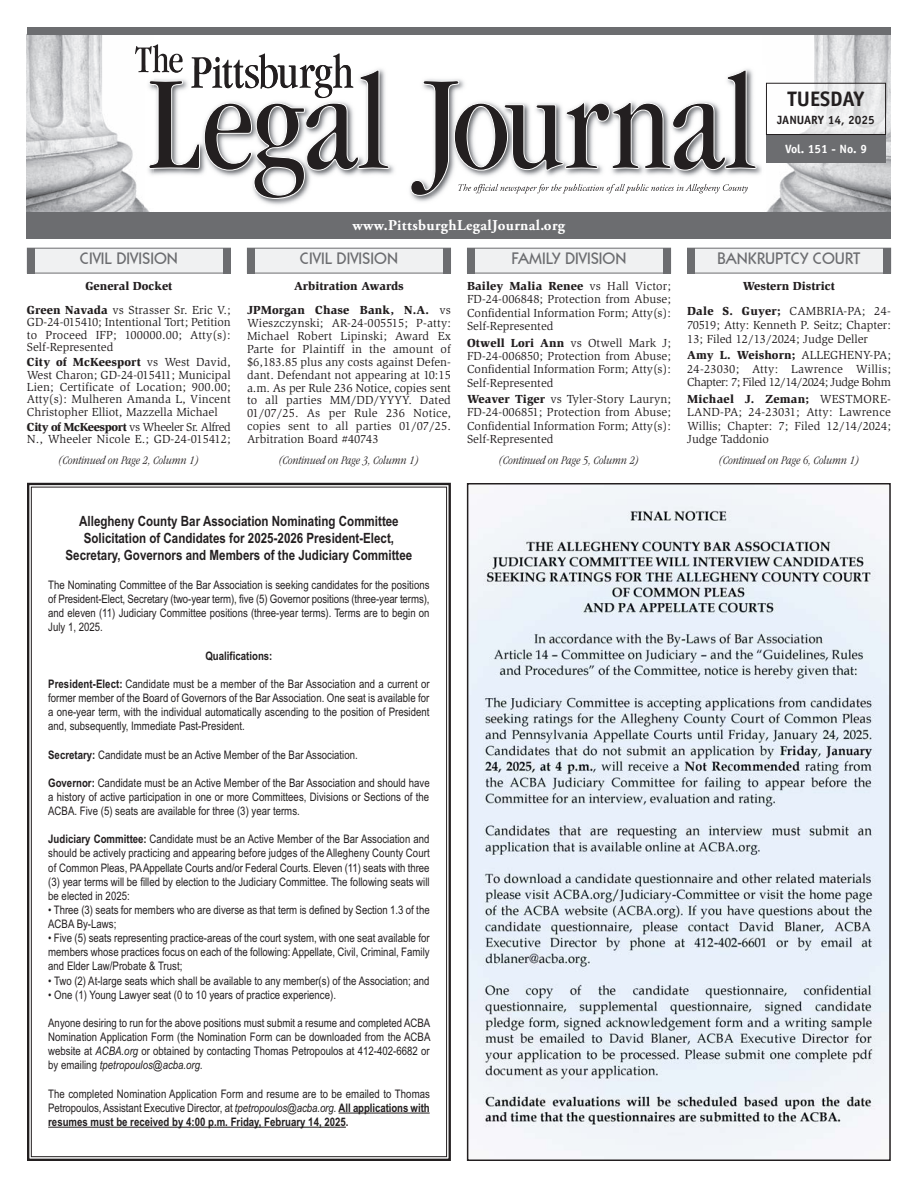
<style>
.page{position:relative;width:918px;height:1188px;background:#fff}
.page>*{position:absolute;margin:0;border:0;box-sizing:border-box;transform-origin:0 0}
.t1{font:700 21px "Officina Sans";color:#231f20}
.t2{font:500 16.5px "ITC Kabel Std";color:#6c6d70}
.t3{font:700 15px "Adobe Garamond Pro";letter-spacing:.025em;color:#fff}
.t4{font:700 14.1px/17px "Arial Narrow";color:#231f20;text-align:center}
.t5{font:12px/12.9px "Slimbach Std";color:#231f20;text-align:justify}
.t6{font:italic 300 condensed 12px "ITC Garamond Std";color:#231f20}
.t7{font:900 12px "Slimbach Std";color:#231f20}
.t8{font:700 12px "Officina Sans";color:#231f20}
.t9{font:700 12px "Officina Sans";color:#fff}
.t10{font:11.7px/14.1px "Arial Narrow";color:#231f20;text-align:justify}
.t11{font:700 11.7px "Arial Narrow";color:#231f20}
.s1{font-weight:900}
.s2{font-weight:700}
.s3{font-style:italic}
</style>
<div class="page">
<div style="left:28px;top:249px;width:202px;height:24px;background:#f0f1f2"></div>
<div style="left:27px;top:248px;width:204px;height:25px;border:1px solid #6c6d70"></div>
<div style="left:27px;top:248px;width:8px;height:25px;background:#6c6d70"></div>
<div style="left:223px;top:248px;width:8px;height:25px;background:#6c6d70"></div>
<div style="left:248px;top:249px;width:202px;height:24px;background:#f0f1f2"></div>
<div style="left:247px;top:248px;width:204px;height:25px;border:1px solid #6c6d70"></div>
<div style="left:247px;top:248px;width:8px;height:25px;background:#6c6d70"></div>
<div style="left:443px;top:248px;width:8px;height:25px;background:#6c6d70"></div>
<div style="left:688px;top:249px;width:202px;height:24px;background:#f0f1f2"></div>
<div style="left:687px;top:248px;width:204px;height:25px;border:1px solid #6c6d70"></div>
<div style="left:687px;top:248px;width:8px;height:25px;background:#6c6d70"></div>
<div style="left:883px;top:248px;width:8px;height:25px;background:#6c6d70"></div>
<img style="left:27px;top:34px;width:127px;height:178px">
<img style="left:763px;top:34px;width:128px;height:178px">
<img style="left:144px;top:65px;width:622px;height:143px">
<svg style="left:135px;top:44px;width:255px;height:155px"></svg>
<svg style="left:410px;top:69px;width:347px;height:127px"></svg>
<div style="left:27px;top:212px;width:864px;height:27px;background:#6c6d70"></div>
<div style="left:27px;top:27px;width:864px;height:7px;background:#6c6d70"></div>
<div style="left:766px;top:135px;width:120px;height:28px;background:#6c6d70"></div>
<div style="left:766px;top:83px;width:120px;height:52px;background:#fff;opacity:.39"></div>
<div style="left:766px;top:83px;width:120px;height:52px;border:1px solid #231f20"></div>
<div style="left:468px;top:249px;width:202px;height:24px;background:#f0f1f2"></div>
<div style="left:467px;top:248px;width:204px;height:25px;border:1px solid #6c6d70"></div>
<div style="left:467px;top:248px;width:8px;height:25px;background:#6c6d70"></div>
<div style="left:663px;top:248px;width:8px;height:25px;background:#6c6d70"></div>
<img style="left:470px;top:486px;width:418px;height:672px">
<div style="left:467px;top:483px;width:424px;height:678px;border:2px solid #231f20"></div>
<div style="left:27px;top:483px;width:424px;height:678px;border:2px solid #231f20"></div>
<hr style="left:339px;top:1113px;width:91px;height:1px;background:#231f20">
<hr style="left:48px;top:1127px;width:298px;height:1px;background:#231f20">
<p class="t1" style="left:788px;top:91px;width:79px">TUESDAY</p>
<p class="t8" style="left:777px;top:115px;width:99px">JANUARY 14, 2025</p>
<p class="t9" style="left:785px;top:145px;width:84px">Vol. 151 - No. 9</p>
<p class="t3" style="left:352px;top:216px;width:214px">www.PittsburghLegalJournal.org</p>
<p class="t2" style="left:80px;top:252px;width:100px">CIVIL DIVISION</p>
<p class="t2" style="left:300px;top:252px;width:100px">CIVIL DIVISION</p>
<p class="t7" style="left:85px;top:281px;width:89px">General Docket</p>
<p class="t5" style="left:27px;top:305px;width:205px;line-height:12.3px"><span class="s1">Green Navada</span> vs Strasser Sr. Eric V.; GD-24-015410; Intentional Tort; Petition to Proceed IFP; 100000.00; Atty(s):<br>Self-Represented</p>
<p class="t5" style="left:27px;top:357px;width:205px;line-height:12.3px"><span class="s1">City of McKeesport</span> vs West David, West Charon; GD-24-015411; Municipal Lien; Certificate of Location; 900.00; Atty(s): Mulheren Amanda L, Vincent Christopher Elliot, Mazzella Michael</p>
<p class="t5" style="left:27px;top:422px;width:205px;line-height:12.3px"><span class="s1">City of McKeesport</span> vs Wheeler Sr. Alfred<br>N., Wheeler Nicole E.; GD-24-015412;</p>
<p class="t7" style="left:294px;top:281px;width:111px">Arbitration Awards</p>
<p class="t5" style="left:247px;top:305px;width:205px"><span class="s1">JPMorgan Chase Bank, N.A.</span> vs Wieszczynski; AR-24-005515; P-atty:<br>Michael Robert Lipinski; Award Ex Parte for Plaintiff in the amount of $6,183.85 plus any costs against Defen&shy;dant. Defendant not appearing at 10:15 a.m. As per Rule 236 Notice, copies sent to all parties MM/DD/YYYY. Dated 01/07/25. As per Rule 236 Notice, copies sent to all parties 01/07/25.<br>Arbitration Board #40743</p>
<p class="t2" style="left:512px;top:252px;width:116px">FAMILY DIVISION</p>
<p class="t5" style="left:467px;top:280px;width:205px;line-height:13.5px"><span class="s1">Bailey Malia Renee</span> vs Hall Victor; FD-24-006848; Protection from Abuse; Confidential Information Form; Atty(s):<br>Self-Represented</p>
<p class="t5" style="left:467px;top:337px;width:205px;line-height:13.4px"><span class="s1">Otwell Lori Ann</span> vs Otwell Mark J; FD-24-006850; Protection from Abuse; Confidential Information Form; Atty(s):<br>Self-Represented</p>
<p class="t5" style="left:467px;top:393px;width:205px;line-height:13.4px"><span class="s1">Weaver Tiger</span> vs Tyler-Story Lauryn; FD-24-006851; Protection from Abuse; Confidential Information Form; Atty(s):<br>Self-Represented</p>
<p class="t2" style="left:718px;top:252px;width:145px">BANKRUPTCY COURT</p>
<p class="t7" style="left:743px;top:281px;width:94px">Western District</p>
<p class="t5" style="left:687px;top:306px;width:205px;line-height:13.6px"><span class="s1">Dale S. Guyer;</span> CAMBRIA-PA; 24- 70519; Atty: Kenneth P. Seitz; Chapter:<br>13; Filed 12/13/2024; Judge Deller</p>
<p class="t5" style="left:687px;top:349px;width:205px;line-height:13.5px"><span class="s1">Amy L. Weishorn;</span> ALLEGHENY-PA; 24-23030; Atty: Lawrence Willis; Chapter: 7; Filed 12/14/2024; Judge Bohm</p>
<p class="t5" style="left:687px;top:393px;width:205px;line-height:13.5px"><span class="s1">Michael J. Zeman;</span> WESTMORE-LAND-PA; 24-23031; Atty: Lawrence Willis; Chapter: 7; Filed 12/14/2024; Judge Taddonio</p>
<p class="t6" style="left:59px;top:456px;width:141px">(Continued on Page 2, Column 1)</p>
<p class="t6" style="left:279px;top:456px;width:141px">(Continued on Page 3, Column 1)</p>
<p class="t6" style="left:499px;top:456px;width:141px">(Continued on Page 5, Column 2)</p>
<p class="t6" style="left:719px;top:456px;width:141px">(Continued on Page 6, Column 1)</p>
<p class="t4" style="left:66px;top:514px;width:348px">Allegheny County Bar Association Nominating Committee<br>Solicitation of Candidates for 2025-2026 President-Elect,<br>Secretary, Governors and Members of the Judiciary Committee</p>
<p class="t10" style="left:48px;top:579px;width:383px">The Nominating Committee of the Bar Association is seeking candidates for the positions of President-Elect, Secretary (two-year term), five (5) Governor positions (three-year terms), and eleven (11) Judiciary Committee positions (three-year terms). Terms are to begin on July 1, 2025.</p>
<p class="t11" style="left:205px;top:651px;width:69px">Qualifications:</p>
<p class="t10" style="left:48px;top:678px;width:383px"><span class="s2">President-Elect:</span> Candidate must be a member of the Bar Association and a current or former member of the Board of Governors of the Bar Association. One seat is available for a one-year term, with the individual automatically ascending to the position of President and, subsequently, Immediate Past-President.</p>
<p class="t10" style="left:48px;top:749px;width:311px"><span class="s2">Secretary:</span> Candidate must be an Active Member of the Bar Association.</p>
<p class="t10" style="left:48px;top:777px;width:383px"><span class="s2">Governor:</span> Candidate must be an Active Member of the Bar Association and should have a history of active participation in one or more Committees, Divisions or Sections of the ACBA. Five (5) seats are available for three (3) year terms.</p>
<p class="t10" style="left:48px;top:833px;width:383px"><span class="s2">Judiciary Committee:</span> Candidate must be an Active Member of the Bar Association and should be actively practicing and appearing before judges of the Allegheny County Court of Common Pleas, PA Appellate Courts and/or Federal Courts. Eleven (11) seats with three (3) year terms will be filled by election to the Judiciary Committee. The following seats will be elected in 2025:</p>
<p class="t10" style="left:48px;top:904px;width:383px">• Three (3) seats for members who are diverse as that term is defined by Section 1.3 of the<br>ACBA By-Laws;</p>
<p class="t10" style="left:48px;top:932px;width:383px">• Five (5) seats representing practice-areas of the court system, with one seat available for members whose practices focus on each of the following: Appellate, Civil, Criminal, Family and Elder Law/Probate &amp; Trust;</p>
<p class="t10" style="left:48px;top:975px;width:383px">• Two (2) At-large seats which shall be available to any member(s) of the Association; and</p>
<p class="t10" style="left:48px;top:989px;width:289px">• One (1) Young Lawyer seat (0 to 10 years of practice experience).</p>
<p class="t10" style="left:48px;top:1017px;width:384px">Anyone desiring to run for the above positions must submit a resume and completed ACBA Nomination Application Form (the Nomination Form can be downloaded from the ACBA website at <span class="s3">ACBA.org</span> or obtained by contacting Thomas Petropoulos at 412-402-6682 or by emailing <span class="s3">tpetropoulos@acba.org.</span></p>
<p class="t10" style="left:48px;top:1088px;width:383px">The completed Nomination Application Form and resume are to be emailed to Thomas Petropoulos, Assistant Executive Director, at <span class="s3">tpetropoulos@acba.org.</span> <span class="s2">All applications with resumes must be received by 4:00 p.m. Friday, February 14, 2025.</span></p>
</div>
